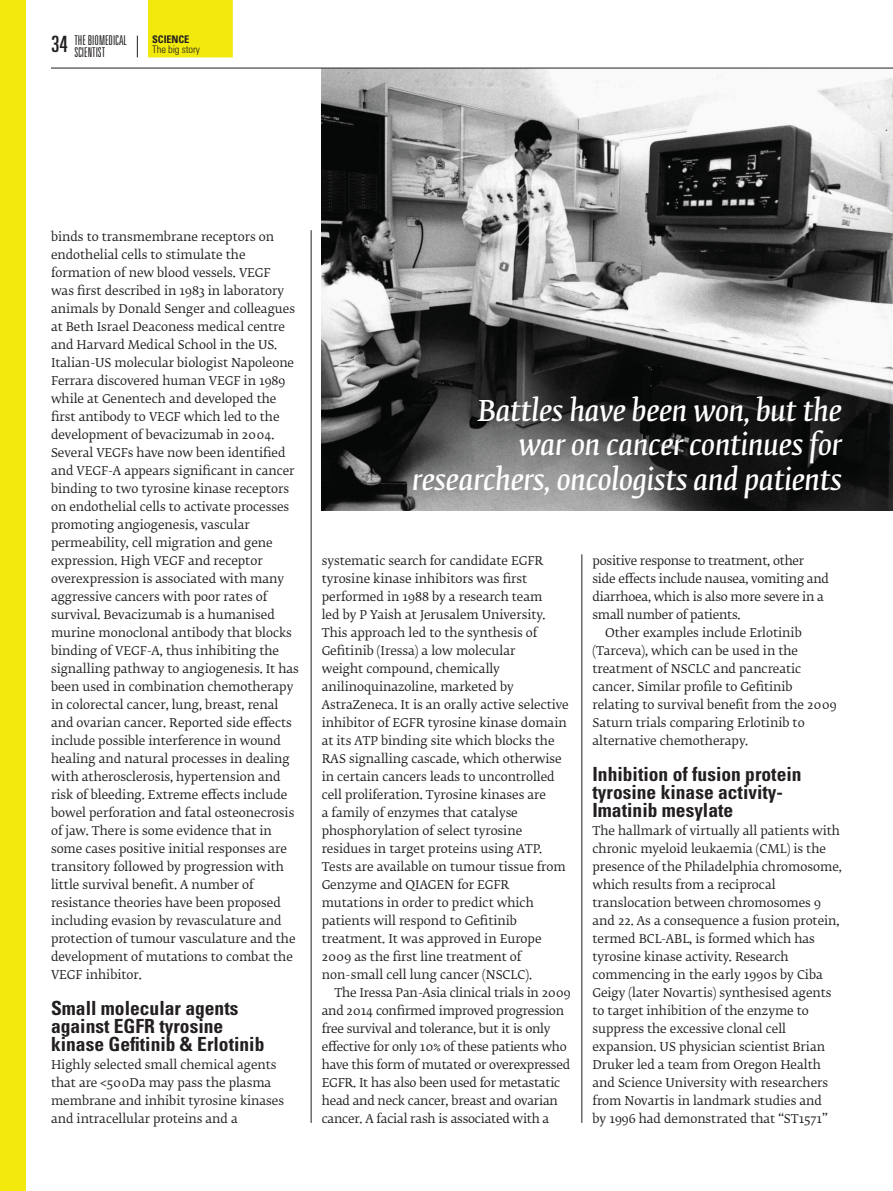
<style>
.page{position:relative;width:893px;height:1191px;background:#fff}
.page>*{position:absolute;margin:0;border:0;box-sizing:border-box;transform-origin:0 0}
.BS_Pullquote__Large{font:italic 28.5px/34.5px "Fedra Serif B Std Demi";letter-spacing:-.01em;color:#fff;text-align:right}
.BS_Crosshead{font:700 condensed 19.5px/18px "Univers";color:#231f20}
.t1{font:300 ultra-condensed 13.5px/12px "Univers";color:#231f20;text-align:center}
.BS_Body_Copy_No_Inde{font:12px/18px "Fedra Serif B Std";color:#231f20}
.BS_Body_Copy_Indente{font:12px/18px "Fedra Serif B Std";letter-spacing:-.015em;color:#231f20}
.L__Master__Tab_Body{font:300 condensed 10.5px/9.9px "Univers";letter-spacing:-.01em;color:#231f20}
.s1{font-weight:400;font-size:22.5px}
.s2{font-weight:700}
</style>
<div class="page">
<img style="left:322px;top:69px;width:571px;height:442px">
<hr style="left:311px;top:230px;width:1px;height:893px;background:#231f20">
<hr style="left:582px;top:554px;width:1px;height:569px;background:#231f20">
<svg style="left:137px;top:36px;width:1px;height:21px"></svg>
<div style="left:0;top:0;width:26px;height:1191px;background:#f2ea0c"></div>
<div style="left:148px;top:0;width:85px;height:57px;background:#f2ea0c"></div>
<hr style="left:51px;top:68px;width:842px;height:1px;background:#231f20">
<p class="t1" style="left:51px;top:34px;width:78px"><span class="s1">34</span> THE BIOMEDICAL<br>SCIENTIST</p>
<p class="L__Master__Tab_Body" style="left:152px;top:35px;width:49px"><span class="s2">SCIENCE<br></span>The big story</p>
<p class="BS_Body_Copy_No_Inde" style="left:51px;top:228px;width:249px">binds to transmembrane receptors on endothelial cells to stimulate the formation of new blood vessels. VEGF<br>was first described in 1983 in laboratory animals by Donald Senger and colleagues at Beth Israel Deaconess medical centre and Harvard Medical School in the US.<br>Italian-US molecular biologist Napoleone Ferrara discovered human VEGF in 1989 while at Genentech and developed the first antibody to VEGF which led to the development of bevacizumab in 2004.<br>Several VEGFs have now been identified and VEGF-A appears significant in cancer binding to two tyrosine kinase receptors on endothelial cells to activate processes promoting angiogenesis, vascular permeability, cell migration and gene expression. High VEGF and receptor overexpression is associated with many aggressive cancers with poor rates of survival. Bevacizumab is a humanised murine monoclonal antibody that blocks binding of VEGF-A, thus inhibiting the signalling pathway to angiogenesis. It has been used in combination chemotherapy in colorectal cancer, lung, breast, renal and ovarian cancer. Reported side effects include possible interference in wound healing and natural processes in dealing with atherosclerosis, hypertension and risk of bleeding. Extreme effects include bowel perforation and fatal osteonecrosis of jaw. There is some evidence that in some cases positive initial responses are transitory followed by progression with little survival benefit. A number of resistance theories have been proposed including evasion by revasculature and protection of tumour vasculature and the development of mutations to combat the VEGF inhibitor.</p>
<p class="BS_Crosshead" style="left:51px;top:999px;width:215px">Small molecular agents against EGFR tyrosine kinase Gefitinib &amp; Erlotinib</p>
<p class="BS_Body_Copy_No_Inde" style="left:51px;top:1056px;width:235px">Highly selected small chemical agents that are &lt;500Da may pass the plasma membrane and inhibit tyrosine kinases and intracellular proteins and a</p>
<p class="BS_Pullquote__Large" style="left:412px;top:395px;width:431px">Battles have been won, but the<br>war on cancer continues for researchers, oncologists and patients</p>
<p class="BS_Body_Copy_No_Inde" style="left:322px;top:552px;width:248px">systematic search for candidate EGFR tyrosine kinase inhibitors was first performed in 1988 by a research team<br>led by P Yaish at Jerusalem University.<br>This approach led to the synthesis of Gefitinib (Iressa) a low molecular<br>weight compound, chemically anilinoquinazoline, marketed by AstraZeneca. It is an orally active selective inhibitor of EGFR tyrosine kinase domain at its ATP binding site which blocks the RAS signalling cascade, which otherwise in certain cancers leads to uncontrolled cell proliferation. Tyrosine kinases are<br>a family of enzymes that catalyse phosphorylation of select tyrosine residues in target proteins using ATP.<br>Tests are available on tumour tissue from Genzyme and QIAGEN for EGFR mutations in order to predict which patients will respond to Gefitinib treatment. It was approved in Europe 2009 as the first line treatment of non-small cell lung cancer (NSCLC).</p>
<p class="BS_Body_Copy_Indente" style="left:322px;top:984px;width:250px;text-indent:13px">The Iressa Pan-Asia clinical trials in 2009 and 2014 confirmed improved progression free survival and tolerance, but it is only effective for only 10% of these patients who have this form of mutated or overexpressed EGFR. It has also been used for metastatic head and neck cancer, breast and ovarian cancer. A facial rash is associated with a</p>
<p class="BS_Body_Copy_Indente" style="left:592px;top:552px;width:238px">positive response to treatment, other side effects include nausea, vomiting and diarrhoea, which is also more severe in a small number of patients.</p>
<p class="BS_Body_Copy_Indente" style="left:592px;top:624px;width:246px;text-indent:13px">Other examples include Erlotinib (Tarceva), which can be used in the treatment of NSCLC and pancreatic cancer. Similar profile to Gefitinib relating to survival benefit from the 2009<br>Saturn trials comparing Erlotinib to alternative chemotherapy.</p>
<p class="BS_Crosshead" style="left:592px;top:765px;width:211px">Inhibition of fusion protein tyrosine kinase activity-<br>Imatinib mesylate</p>
<p class="BS_Body_Copy_No_Inde" style="left:592px;top:822px;width:251px">The hallmark of virtually all patients with chronic myeloid leukaemia (CML) is the presence of the Philadelphia chromosome, which results from a reciprocal translocation between chromosomes 9 and 22. As a consequence a fusion protein, termed BCL-ABL, is formed which has tyrosine kinase activity. Research commencing in the early 1990s by Ciba Geigy (later Novartis) synthesised agents to target inhibition of the enzyme to suppress the excessive clonal cell expansion. US physician scientist Brian Druker led a team from Oregon Health and Science University with researchers from Novartis in landmark studies and<br>by 1996 had demonstrated that “ST1571”</p>
</div>
